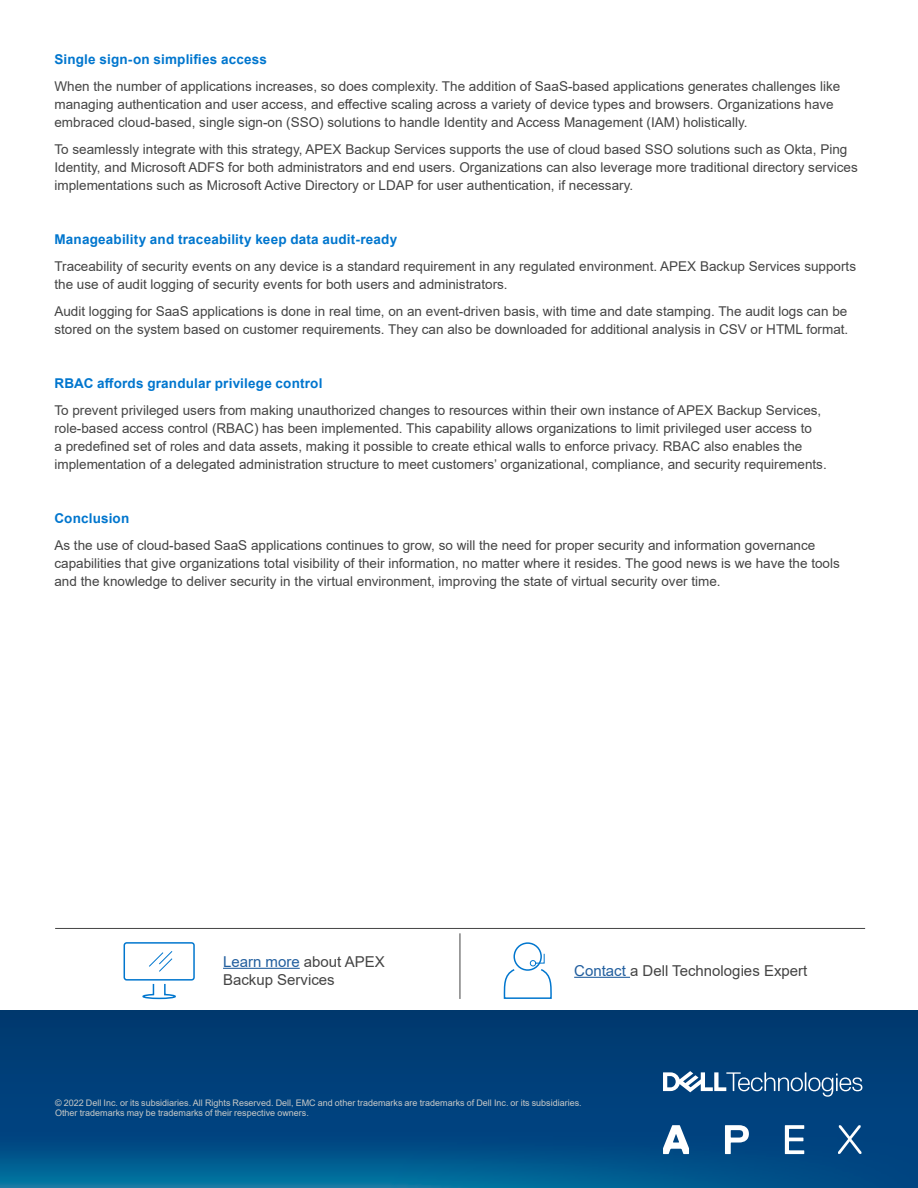
<style>
.page{position:relative;width:918px;height:1188px;background:#fff}
.page>*{position:absolute;margin:0;border:0;box-sizing:border-box;transform-origin:0 0}
.t1{font:15px/18px "Arial";color:#444}
.t2{font:13.5px/18px "Arial";color:#444}
.t3{font:700 13.5px "Arial";letter-spacing:.015em;color:#0076ce}
.t4{font:9px/10.5px "Arial";color:#c8c9c7}
.s1{color:#215e9e}
</style>
<div class="page">
<img style="left:0;top:1011px;width:918px;height:177px">
<hr style="left:460px;top:933px;width:1px;height:66px;background:#444">
<hr style="left:574px;top:977px;width:56px;height:1px;background:#215e9e">
<div style="left:513px;top:942px;width:29px;height:29px;border:2px solid #0076ce;border-radius:50%"></div>
<svg style="left:503px;top:953px;width:49px;height:46px"></svg>
<hr style="left:223px;top:968px;width:77px;height:1px;background:#215e9e">
<div style="left:124px;top:942px;width:71px;height:39px;border:2px solid #0076ce;border-radius:2px"></div>
<svg style="left:149px;top:951px;width:24px;height:21px"></svg>
<svg style="left:142px;top:983px;width:34px;height:17px"></svg>
<hr style="left:55px;top:928px;width:810px;height:1px;background:#444">
<svg style="left:663px;top:1125px;width:26px;height:29px"></svg>
<svg style="left:725px;top:1125px;width:24px;height:29px"></svg>
<svg style="left:785px;top:1125px;width:19px;height:29px"></svg>
<svg style="left:838px;top:1125px;width:23px;height:29px"></svg>
<svg style="left:663px;top:1071px;width:199px;height:26px"></svg>
<p class="t3" style="left:54px;top:50px;width:214px">Single sign-on simplifies access</p>
<p class="t2" style="left:54px;top:78px;width:787px">When the number of applications increases, so does complexity. The addition of SaaS-based applications generates challenges like managing authentication and user access, and effective scaling across a variety of device types and browsers. Organizations have embraced cloud-based, single sign-on (SSO) solutions to handle Identity and Access Management (IAM) holistically.</p>
<p class="t2" style="left:54px;top:141px;width:805px">To seamlessly integrate with this strategy, APEX Backup Services supports the use of cloud based SSO solutions such as Okta, Ping<br>Identity, and Microsoft ADFS for both administrators and end users. Organizations can also leverage more traditional directory services implementations such as Microsoft Active Directory or LDAP for user authentication, if necessary.</p>
<p class="t3" style="left:54px;top:230px;width:344px">Manageability and traceability keep data audit-ready</p>
<p class="t2" style="left:54px;top:258px;width:803px">Traceability of security events on any device is a standard requirement in any regulated environment. APEX Backup Services supports the use of audit logging of security events for both users and administrators.</p>
<p class="t2" style="left:54px;top:303px;width:795px">Audit logging for SaaS applications is done in real time, on an event-driven basis, with time and date stamping. The audit logs can be stored on the system based on customer requirements. They can also be downloaded for additional analysis in CSV or HTML format.</p>
<p class="t3" style="left:54px;top:374px;width:269px">RBAC affords grandular privilege control</p>
<p class="t2" style="left:54px;top:402px;width:774px">To prevent privileged users from making unauthorized changes to resources within their own instance of APEX Backup Services, role-based access control (RBAC) has been implemented. This capability allows organizations to limit privileged user access to<br>a predefined set of roles and data assets, making it possible to create ethical walls to enforce privacy. RBAC also enables the implementation of a delegated administration structure to meet customers’ organizational, compliance, and security requirements.</p>
<p class="t3" style="left:54px;top:509px;width:76px">Conclusion</p>
<p class="t2" style="left:54px;top:537px;width:787px">As the use of cloud-based SaaS applications continues to grow, so will the need for proper security and information governance capabilities that give organizations total visibility of their information, no matter where it resides. The good news is we have the tools and the knowledge to deliver security in the virtual environment, improving the state of virtual security over time.</p>
<p class="t1" style="left:223px;top:952px;width:163px"><span class="s1">Learn more</span> about APEX<br>Backup Services</p>
<p class="t1" style="left:574px;top:961px;width:235px"><span class="s1">Contact</span> a Dell Technologies Expert</p>
<p class="t4" style="left:55px;top:1097px;width:528px">© 2022 Dell Inc. or its subsidiaries. All Rights Reserved. Dell, EMC and other trademarks are trademarks of Dell Inc. or its subsidiaries.<br>Other trademarks may be trademarks of their respective owners.</p>
</div>
